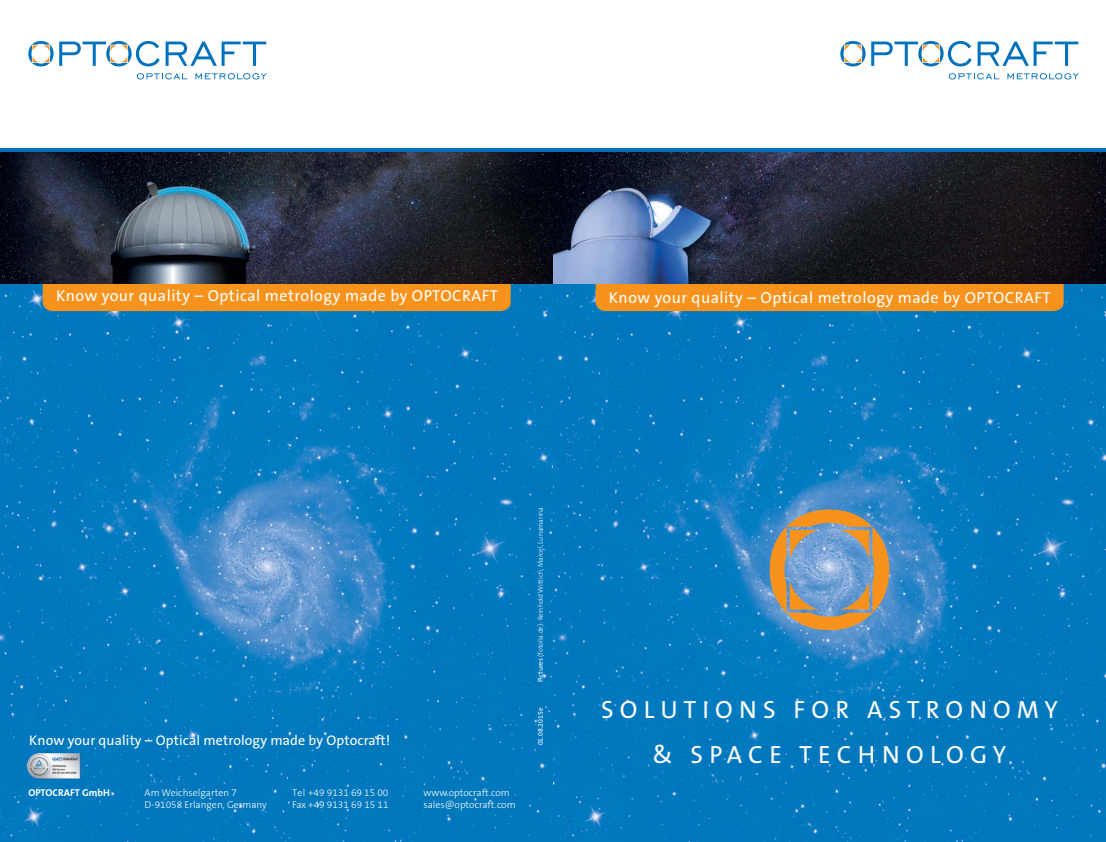
<style>
.page{position:relative;width:1106px;height:842px;background:#fff}
.page>*{position:absolute;margin:0;border:0;box-sizing:border-box;transform-origin:0 0}
.t1{font:25px/45px "The Sans B5 Plain";letter-spacing:.25em;color:#fff;text-align:center}
.t2{font:16px "The Sans B5 Plain";letter-spacing:.03em;color:#fff}
.t3{font:14px "The Sans B5 Plain";letter-spacing:.01em;color:#fff}
.t4{font:300 10px/12px "The Sans B3";color:#fff}
.t5{font:700 10px "The Sans B7";color:#fff}
.t6{font:300 7px "The Sans B3";color:#fff}
.t7{font:7px "The Sans B5 Plain";color:#fff}
.s1{font-family:"The Sans B5 Plain";font-weight:400}
</style>
<div class="page">
<img style="left:0;top:283px;width:553px;height:559px">
<svg style="left:553px;top:283px;width:553px;height:559px;background:#067abf"></svg>
<svg style="left:769px;top:509px;width:120px;height:121px;background:#979894"></svg>
<div style="left:0;top:149px;width:1106px;height:7px;background:#0071bc"></div>
<svg style="left:137px;top:73px;width:50px;height:6px"></svg>
<svg style="left:195px;top:73px;width:72px;height:6px"></svg>
<svg style="left:166px;top:42px;width:100px;height:24px"></svg>
<svg style="left:28px;top:41px;width:132px;height:25px"></svg>
<svg style="left:948px;top:73px;width:51px;height:6px"></svg>
<svg style="left:1007px;top:73px;width:71px;height:6px"></svg>
<svg style="left:840px;top:41px;width:25px;height:25px"></svg>
<svg style="left:977px;top:42px;width:101px;height:24px"></svg>
<svg style="left:871px;top:41px;width:100px;height:25px"></svg>
<div style="left:43px;top:283px;width:467px;height:28px;background:#f7931d"></div>
<div style="left:595px;top:283px;width:468px;height:28px;background:#f7931d"></div>
<img style="left:0;top:152px;width:553px;height:131px">
<img style="left:553px;top:152px;width:553px;height:131px">
<img style="left:27px;top:753px;width:53px;height:26px">
<h2 class="t2" style="left:56px;top:288px;width:443px">Know your quality – Optical metrology made by OPTOCRAFT</h2>
<h2 class="t2" style="left:609px;top:289px;width:443px">Know your quality – Optical metrology made by OPTOCRAFT</h2>
<h3 class="t3" style="left:29px;top:733px;width:362px">Know your quality – Optical metrology made by Optocraft!</h3>
<p class="t5" style="left:28px;top:788px;width:83px">OPTOCRAFT GmbH</p>
<p class="t4" style="left:145px;top:787px;width:124px">Am Weichselgarten 7<br>D-91058 Erlangen, Germany</p>
<p class="t4" style="left:423px;top:787px;width:94px">www.optocraft.com sales@optocraft.com</p>
<p class="t4" style="left:292px;top:787px;width:98px">Tel +49 9131 69 15 00<br>Fax +49 9131 69 15 11</p>
<p class="t6" style="left:537px;top:682px;width:177px;rotate:-90deg"><span class="s1">Pictures</span> (fotolia.de): Reinhold Wittich, Marcel, Lunamarina</p>
<p class="t7" style="left:537px;top:745px;width:39px;rotate:-90deg">01.08.2015e</p>
<h1 class="t1" style="left:601px;top:688px;width:458px">SOLUTIONS FOR ASTRONOMY &amp; SPACE TECHNOLOGY</h1>
</div>
